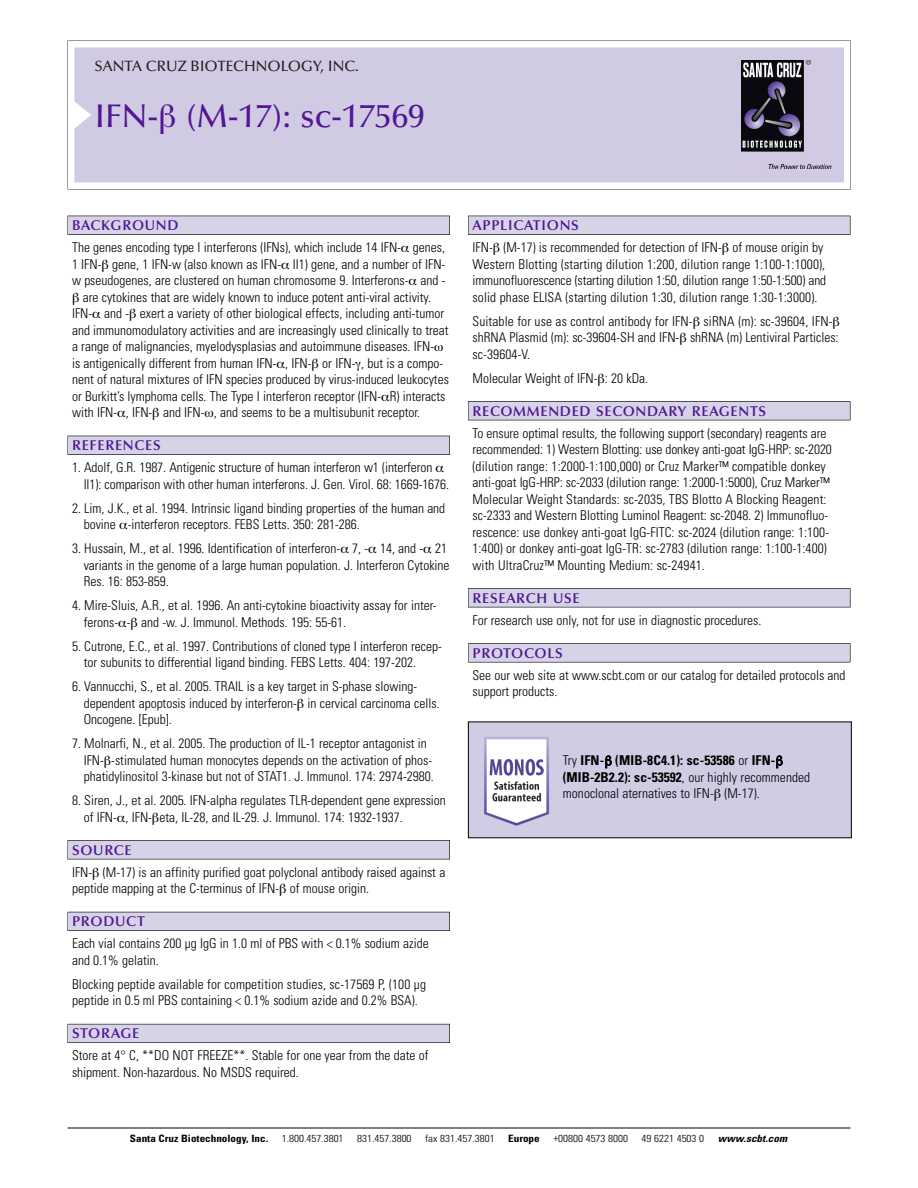
<style>
.page{position:relative;width:918px;height:1188px;background:#fff}
.page>*{position:absolute;margin:0;border:0;box-sizing:border-box;transform-origin:0 0}
.t1{font:500 33px "Optima";color:#511695}
.t2{font:500 15px "Optima";color:#231f20}
.t3{font:600 14.25px "Optima";letter-spacing:.05em;color:#511695}
.t4{font:300 condensed 13.5px/16.5px "Univers";color:#000}
.t5{font:300 condensed 10.2px "Univers";color:#000;scale:1.1 1}
.t6{font:700 condensed 10.2px "Univers";color:#000;scale:1.1 1}
.t7{font:italic 700 condensed 10.2px "Univers";letter-spacing:.005em;color:#000;scale:1.1 1}
.s1{font-weight:700}
</style>
<div class="page">
<svg style="left:68px;top:40px;width:783px;height:149px"></svg>
<div style="left:74px;top:47px;width:770px;height:135px;background:#d1cae3"></div>
<img style="left:741px;top:60px;width:90px;height:108px">
<div style="left:68px;top:216px;width:382px;height:19px;background:#525155"></div>
<div style="left:68px;top:216px;width:381px;height:18px;background:#d7d3e7"></div>
<div style="left:68px;top:436px;width:382px;height:19px;background:#515055"></div>
<div style="left:68px;top:436px;width:381px;height:18px;background:#d7d3e7"></div>
<div style="left:68px;top:840px;width:382px;height:19px;background:#545357"></div>
<div style="left:68px;top:841px;width:381px;height:18px;background:#d7d3e7"></div>
<div style="left:68px;top:912px;width:382px;height:19px;background:#54535a"></div>
<div style="left:68px;top:912px;width:381px;height:18px;background:#d7d3e7"></div>
<div style="left:68px;top:1024px;width:382px;height:19px;background:#5b5a62"></div>
<div style="left:68px;top:1024px;width:381px;height:18px;background:#d7d3e7"></div>
<div style="left:468px;top:216px;width:382px;height:19px;background:#525155"></div>
<div style="left:468px;top:216px;width:382px;height:18px;background:#d7d3e7"></div>
<div style="left:468px;top:401px;width:382px;height:19px;background:#525155"></div>
<div style="left:468px;top:402px;width:382px;height:18px;background:#d7d3e7"></div>
<div style="left:468px;top:588px;width:382px;height:19px;background:#545357"></div>
<div style="left:468px;top:589px;width:382px;height:18px;background:#d7d3e7"></div>
<div style="left:468px;top:643px;width:382px;height:19px;background:#575759"></div>
<div style="left:468px;top:644px;width:382px;height:18px;background:#d7d3e7"></div>
<hr style="left:68px;top:1128px;width:782px;height:1px;background:#000">
<img style="left:470px;top:724px;width:380px;height:112px">
<svg style="left:161px;top:105px;width:14px;height:29px"></svg>
<svg style="left:606px;top:756px;width:5px;height:12px"></svg>
<svg style="left:777px;top:756px;width:5px;height:12px"></svg>
<svg style="left:715px;top:789px;width:6px;height:12px"></svg>
<p class="t2" style="left:94px;top:61px;width:266px">SANTA CRUZ BIOTECHNOLOGY, INC.</p>
<h1 class="t1" style="left:94px;top:103px;width:332px">IFN- (M-17): sc-17569</h1>
<p class="t3" style="left:72px;top:219px;width:108px">BACKGROUND</p>
<p class="t4" style="left:72px;top:240px;width:374px">The genes encoding type I interferons (IFNs), which include 14 IFN- genes,</p>
<p class="t4" style="left:72px;top:257px;width:375px">1 IFN- gene, 1 IFN-w (also known as IFN- II1) gene, and a number of IFN-</p>
<p class="t4" style="left:72px;top:273px;width:375px">w pseudogenes, are clustered on human chromosome 9. Interferons- and -</p>
<p class="t4" style="left:83px;top:290px;width:350px">are cytokines that are widely known to induce potent anti-viral activity.</p>
<p class="t4" style="left:72px;top:306px;width:374px">IFN- and - exert a variety of other biological effects, including anti-tumor</p>
<p class="t4" style="left:72px;top:323px;width:378px">and immunomodulatory activities and are increasingly used clinically to treat</p>
<p class="t4" style="left:72px;top:339px;width:364px">a range of malignancies, myelodysplasias and autoimmune diseases. IFN-</p>
<p class="t4" style="left:72px;top:356px;width:373px">is antigenically different from human IFN- , IFN- or IFN- , but is a compo-</p>
<p class="t4" style="left:72px;top:372px;width:378px">nent of natural mixtures of IFN species produced by virus-induced leukocytes</p>
<p class="t4" style="left:72px;top:389px;width:375px">or Burkitt’s lymphoma cells. The Type I interferon receptor (IFN- R) interacts</p>
<p class="t4" style="left:72px;top:405px;width:350px">with IFN- , IFN- and IFN- , and seems to be a multisubunit receptor.</p>
<p class="t3" style="left:72px;top:440px;width:90px">REFERENCES</p>
<p class="t4" style="left:84px;top:460px;width:367px;text-indent:-12px">1. Adolf, G.R. 1987. Antigenic structure of human interferon w1 (interferon<br>II1): comparison with other human interferons. J. Gen. Virol. 68: 1669-1676.</p>
<p class="t4" style="left:84px;top:501px;width:363px;text-indent:-12px">2. Lim, J.K., et al. 1994. Intrinsic ligand binding properties of the human and bovine -interferon receptors. FEBS Letts. 350: 281-286.</p>
<p class="t4" style="left:84px;top:541px;width:367px;text-indent:-12px">3. Hussain, M., et al. 1996. Identification of interferon- 7, - 14, and - 21 variants in the genome of a large human population. J. Interferon Cytokine<br>Res. 16: 853-859.</p>
<p class="t4" style="left:84px;top:598px;width:355px;text-indent:-12px">4. Mire-Sluis, A.R., et al. 1996. An anti-cytokine bioactivity assay for inter&shy;ferons- - and -w. J. Immunol. Methods. 195: 55-61.</p>
<p class="t4" style="left:84px;top:639px;width:360px;text-indent:-12px">5. Cutrone, E.C., et al. 1997. Contributions of cloned type I interferon recep&shy;tor subunits to differential ligand binding. FEBS Letts. 404: 197-202.</p>
<p class="t4" style="left:84px;top:679px;width:357px;text-indent:-12px">6. Vannucchi, S., et al. 2005. TRAIL is a key target in S-phase slowing&shy;dependent apoptosis induced by interferon- in cervical carcinoma cells.<br>Oncogene. [Epub].</p>
<p class="t4" style="left:84px;top:736px;width:352px;text-indent:-12px">7. Molnarfi, N., et al. 2005. The production of IL-1 receptor antagonist in<br>IFN- -stimulated human monocytes depends on the activation of phos&shy;phatidylinositol 3-kinase but not of STAT1. J. Immunol. 174: 2974-2980.</p>
<p class="t4" style="left:84px;top:793px;width:364px;text-indent:-12px">8. Siren, J., et al. 2005. IFN-alpha regulates TLR-dependent gene expression of IFN- , IFN- eta, IL-28, and IL-29. J. Immunol. 174: 1932-1937.</p>
<p class="t3" style="left:72px;top:844px;width:61px">SOURCE</p>
<p class="t4" style="left:72px;top:865px;width:375px">IFN- (M-17) is an affinity purified goat polyclonal antibody raised against a peptide mapping at the C-terminus of IFN- of mouse origin.</p>
<p class="t3" style="left:72px;top:916px;width:74px">PRODUCT</p>
<p class="t4" style="left:72px;top:936px;width:358px">Each vial contains 200 µg IgG in 1.0 ml of PBS with &lt; 0.1% sodium azide and 0.1% gelatin.</p>
<p class="t4" style="left:72px;top:977px;width:356px">Blocking peptide available for competition studies, sc-17569 P, (100 µg peptide in 0.5 ml PBS containing &lt; 0.1% sodium azide and 0.2% BSA).</p>
<p class="t3" style="left:72px;top:1028px;width:69px">STORAGE</p>
<p class="t4" style="left:72px;top:1048px;width:358px">Store at 4° C, **DO NOT FREEZE**. Stable for one year from the date of shipment. Non-hazardous. No MSDS required.</p>
<p class="t3" style="left:473px;top:219px;width:108px">APPLICATIONS</p>
<p class="t4" style="left:473px;top:240px;width:355px">IFN- (M-17) is recommended for detection of IFN- of mouse origin by Western Blotting (starting dilution 1:200, dilution range 1:100-1:1000), immunofluorescence (starting dilution 1:50, dilution range 1:50-1:500) and solid phase ELISA (starting dilution 1:30, dilution range 1:30-1:3000).</p>
<p class="t4" style="left:473px;top:314px;width:368px">Suitable for use as control antibody for IFN- siRNA (m): sc-39604, IFN&shy;shRNA Plasmid (m): sc-39604-SH and IFN- shRNA (m) Lentiviral Particles: sc-39604-V.</p>
<p class="t4" style="left:473px;top:371px;width:177px">Molecular Weight of IFN- : 20 kDa.</p>
<p class="t3" style="left:473px;top:405px;width:295px">RECOMMENDED SECONDARY REAGENTS</p>
<p class="t4" style="left:473px;top:426px;width:361px">To ensure optimal results, the following support (secondary) reagents are recommended: 1) Western Blotting: use donkey anti-goat IgG-HRP: sc-2020 (dilution range: 1:2000-1:100,000) or Cruz Marker™ compatible donkey anti-goat IgG-HRP: sc-2033 (dilution range: 1:2000-1:5000), Cruz Marker™ Molecular Weight Standards: sc-2035, TBS Blotto A Blocking Reagent: sc-2333 and Western Blotting Luminol Reagent: sc-2048. 2) Immunofluo&shy;rescence: use donkey anti-goat IgG-FITC: sc-2024 (dilution range: 1:100- 1:400) or donkey anti-goat IgG-TR: sc-2783 (dilution range: 1:100-1:400) with UltraCruz™ Mounting Medium: sc-24941.</p>
<p class="t3" style="left:473px;top:592px;width:109px">RESEARCH USE</p>
<p class="t4" style="left:473px;top:613px;width:290px">For research use only, not for use in diagnostic procedures.</p>
<p class="t3" style="left:473px;top:647px;width:92px">PROTOCOLS</p>
<p class="t4" style="left:473px;top:668px;width:375px">See our web site at www.scbt.com or our catalog for detailed protocols and support products.</p>
<p class="t4" style="left:563px;top:754px;width:249px">Try <span class="s1">IFN- (MIB-8C4.1): sc-53586</span> or <span class="s1">IFN-(MIB-2B2.2): sc-53592</span>, our highly recommended monoclonal aternatives to IFN- (M-17).</p>
<p class="t6" style="left:130px;top:1135px;width:127px">Santa Cruz Biotechnology, Inc.</p>
<p class="t5" style="left:282px;top:1135px;width:58px">1.800.457.3801</p>
<p class="t5" style="left:357px;top:1135px;width:51px">831.457.3800</p>
<p class="t5" style="left:425px;top:1135px;width:65px">fax 831.457.3801</p>
<p class="t6" style="left:508px;top:1135px;width:30px">Europe</p>
<p class="t5" style="left:553px;top:1135px;width:69px">+00800 4573 8000</p>
<p class="t5" style="left:642px;top:1135px;width:58px">49 6221 4503 0</p>
<p class="t7" style="left:718px;top:1135px;width:64px">www.scbt.com</p>
</div>
